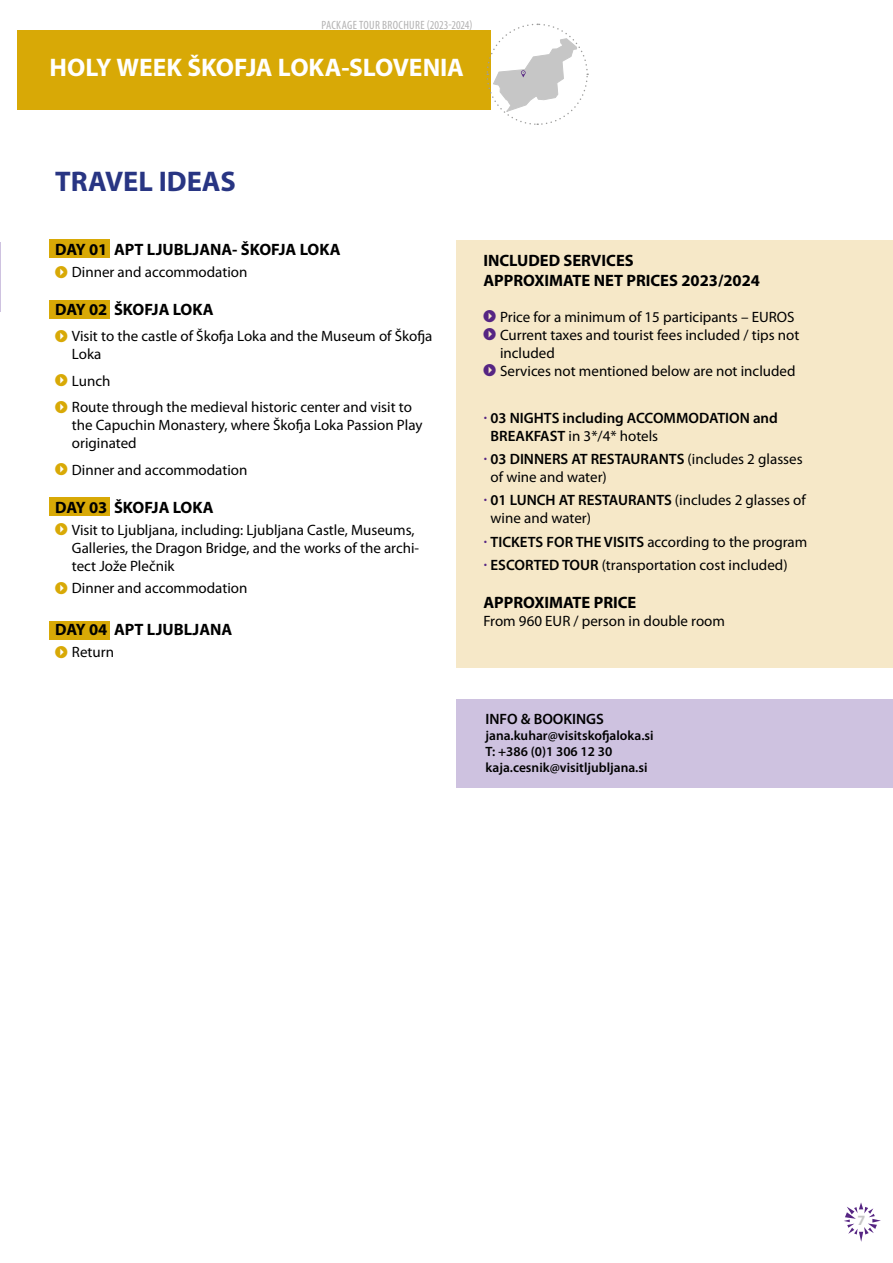
<style>
.page{position:relative;width:893px;height:1263px;background:#fff}
.page>*{position:absolute;margin:0;border:0;box-sizing:border-box;transform-origin:0 0}
.t1{font:700 28.5px "Myriad Pro";color:#283583}
.t2{font:700 25.5px "Myriad Pro";letter-spacing:-.005em;color:#fff}
.t3{font:700 16.5px/19.8px "Myriad Pro";color:#000}
.t4{font:15px/18px "Myriad Pro";color:#000}
.t5{font:600 15px/18px "Myriad Pro";color:#000}
.t6{font:700 14.25px "Myriad Pro";color:#c6c6c6}
.t7{font:600 13.5px/16.2px "Myriad Pro";color:#000}
.t8{font:condensed 12px "Myriad Pro";letter-spacing:.025em;color:#b3b2b2}
.s1{font-family:"Arrowstfb";font-size:12px;color:#d8a906}
.s2{font-family:"Arrowstfb";font-size:12px;color:#562583}
.s3{font-weight:400;font-size:19.5px;color:#562583}
.s4{font-weight:400}
.s5{font-size:19.5px;color:#562583}
.s6{font-weight:600}
</style>
<div class="page">
<div style="left:17px;top:30px;width:474px;height:80px;background:#d8a906"></div>
<svg style="left:844px;top:1202px;width:37px;height:40px"></svg>
<hr style="left:0;top:242px;width:1px;height:70px;background:#cec2e0">
<div style="left:456px;top:699px;width:437px;height:89px;background:#cec2e0"></div>
<div style="left:50px;top:240px;width:60px;height:18px;background:#d8a906"></div>
<div style="left:50px;top:300px;width:60px;height:18px;background:#d8a906"></div>
<div style="left:50px;top:498px;width:60px;height:18px;background:#d8a906"></div>
<div style="left:50px;top:621px;width:60px;height:18px;background:#d8a906"></div>
<svg style="left:486px;top:23px;width:103px;height:102px"></svg>
<div style="left:456px;top:240px;width:437px;height:428px;background:#f6e8c8"></div>
<p class="t8" style="left:321px;top:18px;width:153px">PACKAGE TOUR BROCHURE (2023-2024)</p>
<h2 class="t2" style="left:50px;top:51px;width:416px">HOLY WEEK ŠKOFJA LOKA-SLOVENIA</h2>
<h1 class="t1" style="left:55px;top:163px;width:182px">TRAVEL IDEAS</h1>
<p class="t3" style="left:55px;top:239px;width:287px">DAY 01 APT LJUBLJANA- ŠKOFJA LOKA</p>
<p class="t4" style="left:55px;top:263px;width:194px"><span class="s1">I</span> Dinner and accommodation</p>
<p class="t3" style="left:55px;top:299px;width:160px">DAY 02 ŠKOFJA LOKA</p>
<p class="t4" style="left:72px;top:327px;width:362px;text-indent:-17px"><span class="s1">I</span> Visit to the castle of Škofja Loka and the Museum of Škofja<br>Loka</p>
<p class="t4" style="left:55px;top:367px;width:358px;line-height:26.5px"><span class="s1">I</span> Lunch<br><span class="s1">I</span> Route through the medieval historic center and visit to</p>
<p class="t4" style="left:72px;top:416px;width:352px">the Capuchin Monastery, where Škofja Loka Passion Play originated</p>
<p class="t4" style="left:55px;top:461px;width:194px"><span class="s1">I</span> Dinner and accommodation</p>
<p class="t3" style="left:55px;top:497px;width:160px">DAY 03 ŠKOFJA LOKA</p>
<p class="t4" style="left:72px;top:521px;width:349px;text-indent:-17px"><span class="s1">I</span> Visit to Ljubljana, including: Ljubljana Castle, Museums,<br>Galleries, the Dragon Bridge, and the works of the archi&shy;tect Jože Plečnik</p>
<p class="t4" style="left:55px;top:579px;width:194px"><span class="s1">I</span> Dinner and accommodation</p>
<p class="t3" style="left:55px;top:619px;width:179px">DAY 04 APT LJUBLJANA</p>
<p class="t4" style="left:55px;top:643px;width:60px"><span class="s1">I</span> Return</p>
<p class="t3" style="left:483px;top:250px;width:278px">INCLUDED SERVICES<br>APPROXIMATE NET PRICES 2023/2024</p>
<p class="t4" style="left:483px;top:308px;width:313px"><span class="s2">I</span> Price for a minimum of 15 participants – EUROS</p>
<p class="t4" style="left:483px;top:326px;width:318px"><span class="s2">I</span> Current taxes and tourist fees included / tips not</p>
<p class="t4" style="left:500px;top:344px;width:56px">included</p>
<p class="t4" style="left:483px;top:362px;width:314px"><span class="s2">I</span> Services not mentioned below are not included</p>
<p class="t5" style="left:491px;top:408px;width:289px;text-indent:-7px"><span class="s3">·</span> 03 NIGHTS including ACCOMMODATION and<br>BREAKFAST <span class="s4">in 3*/4* hotels</span></p>
<p class="t4" style="left:491px;top:450px;width:314px;text-indent:-7px"><span class="s5">·</span> <span class="s6">03 DINNERS AT RESTAURANTS</span> (includes 2 glasses of wine and water)</p>
<p class="t4" style="left:491px;top:491px;width:317px;text-indent:-7px"><span class="s5">·</span> <span class="s6">01 LUNCH AT RESTAURANTS</span> (includes 2 glasses of wine and water)</p>
<p class="t4" style="left:483px;top:530px;width:325px;line-height:23.4px"><span class="s5">·</span> <span class="s6">TICKETS FOR THE VISITS</span> according to the program <span class="s5">·</span> <span class="s6">ESCORTED TOUR</span> (transportation cost included)</p>
<p class="t3" style="left:483px;top:592px;width:155px">APPROXIMATE PRICE</p>
<p class="t4" style="left:483px;top:612px;width:243px">From 960 EUR / person in double room</p>
<p class="t5" style="left:485px;top:709px;width:120px">INFO &amp; BOOKINGS</p>
<p class="t7" style="left:485px;top:727px;width:170px">jana.kuhar@visitskofjaloka.si<br>T: +386 (0)1 306 12 30 kaja.cesnik@visitljubljana.si</p>
<p class="t6" style="left:857px;top:1210px;width:9px">7</p>
</div>
